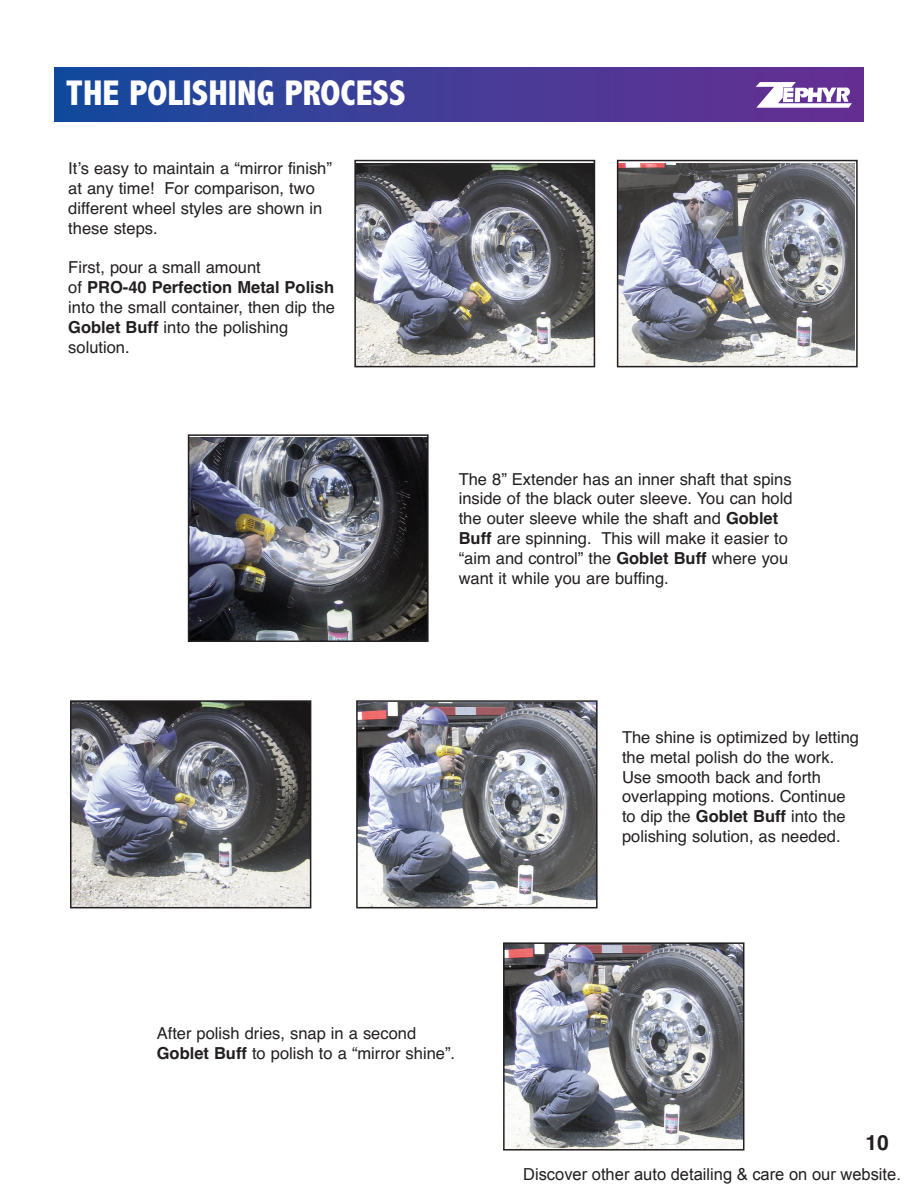
<style>
.page{position:relative;width:918px;height:1188px;background:#fff}
.page>*{position:absolute;margin:0;border:0;box-sizing:border-box;transform-origin:0 0}
.t1{font:800 condensed 36px "Abadi";color:#fff}
.t2{font:700 21px "Helvetica";color:#231f20}
.t3{font:16.5px/19.8px "Helvetica";color:#231f20}
.t4{font:16.5px "Arial";color:#221e1f}
.s1{font-weight:700}
</style>
<div class="page">
<img style="left:357px;top:163px;width:235px;height:201px">
<div style="left:354px;top:160px;width:241px;height:207px;border:2px solid #231f20"></div>
<img style="left:191px;top:437px;width:235px;height:202px">
<div style="left:188px;top:434px;width:241px;height:208px;border:2px solid #231f20"></div>
<img style="left:620px;top:163px;width:235px;height:201px">
<div style="left:617px;top:160px;width:241px;height:207px;border:2px solid #231f20"></div>
<img style="left:73px;top:703px;width:235px;height:202px">
<div style="left:70px;top:700px;width:241px;height:208px;border:2px solid #231f20"></div>
<img style="left:359px;top:703px;width:236px;height:202px">
<div style="left:356px;top:700px;width:242px;height:208px;border:2px solid #231f20"></div>
<img style="left:506px;top:945px;width:235px;height:203px">
<div style="left:503px;top:942px;width:241px;height:209px;border:2px solid #231f20"></div>
<div style="left:54px;top:68px;width:810px;height:54px;background:linear-gradient(to right,#174a9d,#6b2e91)"></div>
<img style="left:755px;top:80px;width:97px;height:30px">
<h1 class="t1" style="left:66px;top:72px;width:341px">THE POLISHING PROCESS</h1>
<p class="t3" style="left:68px;top:159px;width:265px">Itʼs easy to maintain a “mirror finish” at any time! For comparison, two different wheel styles are shown in these steps.</p>
<p class="t3" style="left:68px;top:258px;width:268px">First, pour a small amount<br>of <span class="s1">PRO-40 Perfection Metal Polish </span>into the small container, then dip the<br><span class="s1">Goblet Buff</span> into the polishing solution.</p>
<p class="t3" style="left:459px;top:469px;width:335px">The 8” Extender has an inner shaft that spins inside of the black outer sleeve. You can hold the outer sleeve while the shaft and <span class="s1">Goblet Buff</span> are spinning. This will make it easier to “aim and control” the <span class="s1">Goblet Buff</span> where you want it while you are buffing.</p>
<p class="t3" style="left:622px;top:727px;width:239px">The shine is optimized by letting the metal polish do the work.<br>Use smooth back and forth overlapping motions. Continue to dip the <span class="s1">Goblet Buff</span> into the polishing solution, as needed.</p>
<p class="t3" style="left:157px;top:1024px;width:300px">After polish dries, snap in a second<br><span class="s1">Goblet Buff</span> to polish to a “mirror shine”.</p>
<p class="t2" style="left:866px;top:1131px;width:25px">10</p>
<p class="t4" style="left:523px;top:1163px;width:379px">Discover other auto detailing &amp; care on our website.</p>
</div>
